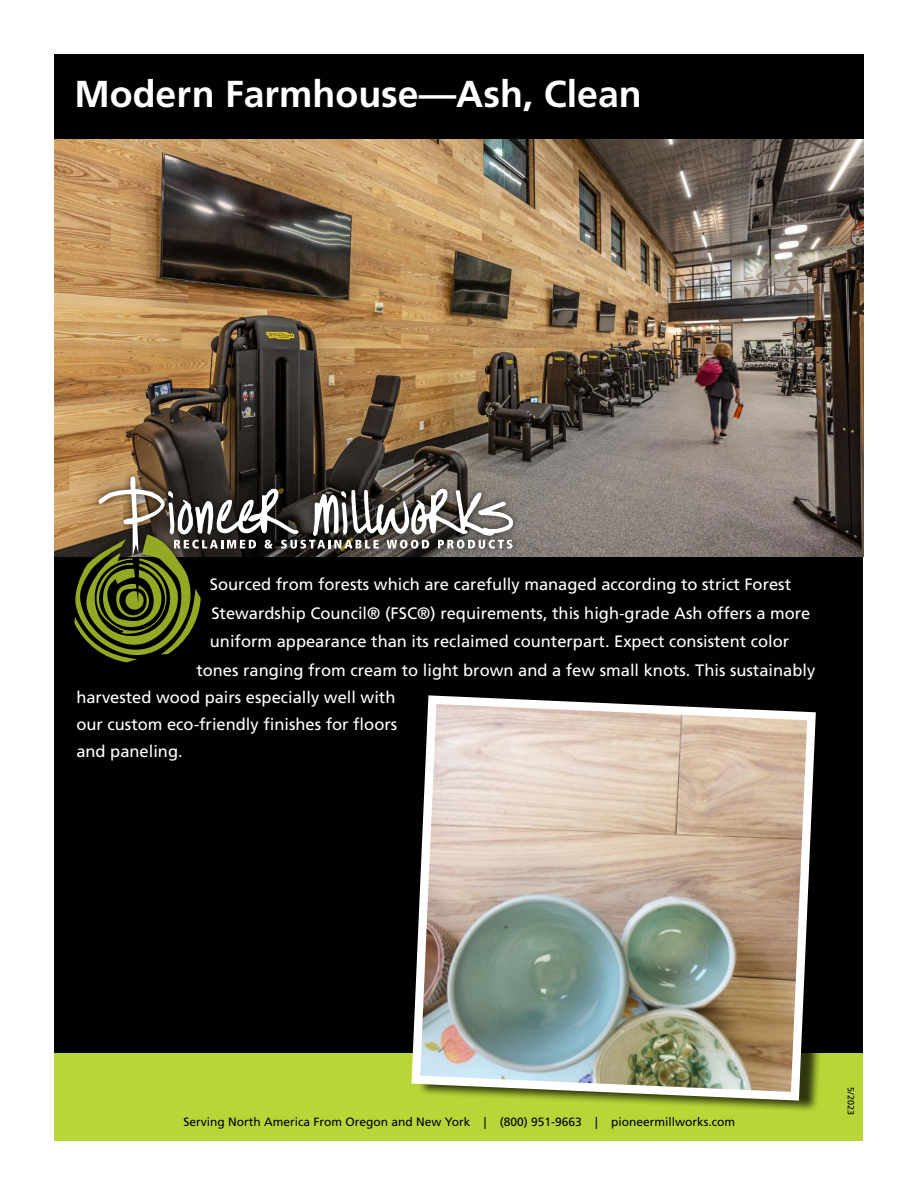
<style>
.page{position:relative;width:918px;height:1188px;background:#fff}
.page>*{position:absolute;margin:0;border:0;box-sizing:border-box;transform-origin:0 0}
.t1{font:700 37.5px "Frutiger LT Std";color:#fff}
.t2{font:16.5px/27px "Frutiger LT Std";color:#fff;text-align:justify}
.t3{font:12px "Frutiger LT Std";color:#000}
.t4{font:9px "Frutiger LT Std";color:#000}
</style>
<div class="page">
<img style="left:54px;top:138px;width:809px;height:419px">
<div style="left:55px;top:557px;width:808px;height:507px;background:#000101"></div>
<div style="left:54px;top:54px;width:810px;height:84px;background:#000101"></div>
<div style="left:55px;top:1053px;width:808px;height:87px;background:#b8d637"></div>
<div style="left:67px;top:469px;width:454px;height:201px;background:#000;opacity:.75"></div>
<svg style="left:74px;top:476px;width:439px;height:186px"></svg>
<div style="left:417px;top:692px;width:419px;height:420px;background:#000;opacity:.75"></div>
<img style="left:411px;top:692px;width:409px;height:413px">
<h1 class="t1" style="left:74px;top:72px;width:569px">Modern Farmhouse—Ash, Clean</h1>
<p class="t2" style="left:210px;top:571px;width:583px">Sourced from forests which are carefully managed according to strict Forest</p>
<p class="t2" style="left:211px;top:599px;width:601px">Stewardship Council® (FSC®) requirements, this high-grade Ash offers a more</p>
<p class="t2" style="left:210px;top:628px;width:581px">uniform appearance than its reclaimed counterpart. Expect consistent color</p>
<p class="t2" style="left:196px;top:656px;width:620px">tones ranging from cream to light brown and a few small knots. This sustainably</p>
<p class="t2" style="left:76px;top:683px;width:322px">harvested wood pairs especially well with our custom eco-friendly finishes for floors and paneling.</p>
<p class="t3" style="left:184px;top:1115px;width:553px">Serving North America From Oregon and New York | (800) 951-9663 | pioneermillworks.com</p>
<p class="t4" style="left:856px;top:1087px;width:29px;rotate:90deg">5/2023</p>
</div>
